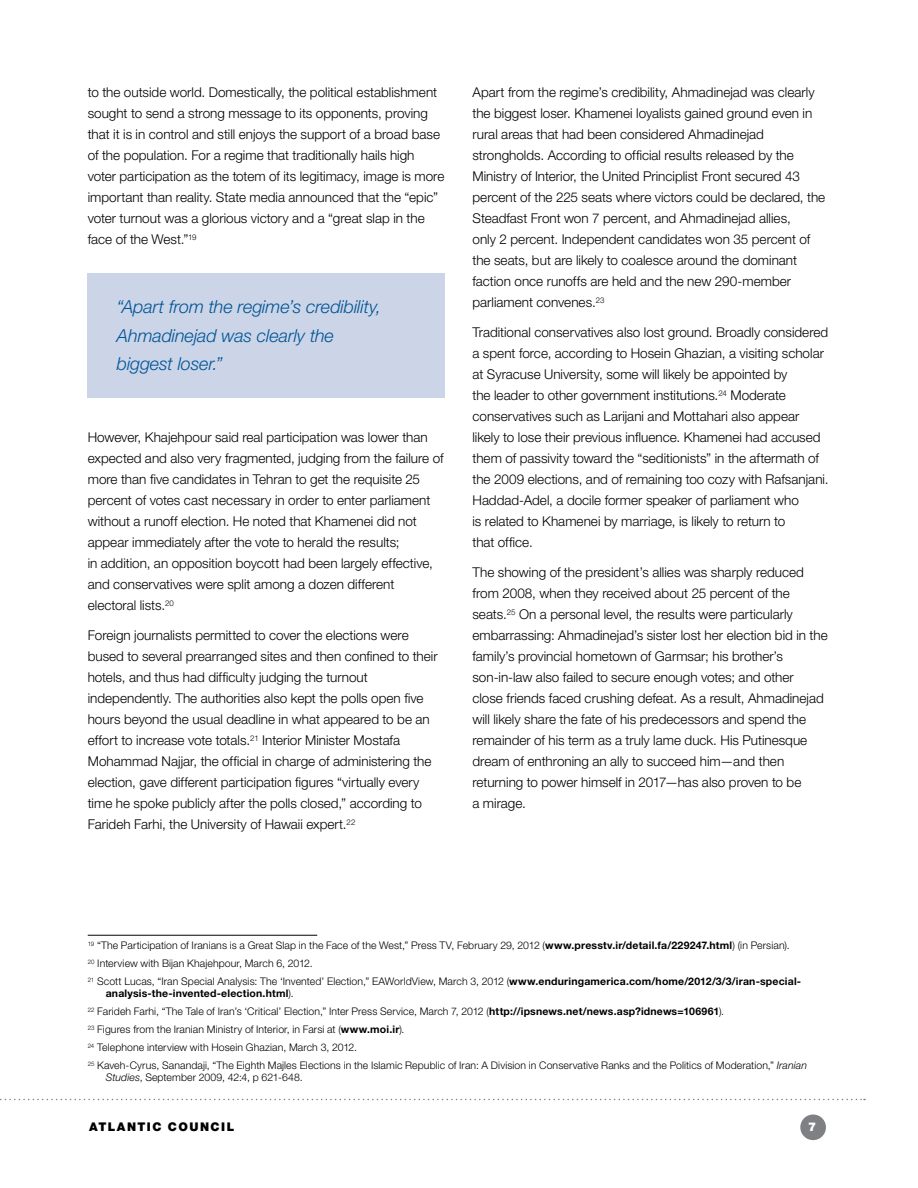
<style>
.page{position:relative;width:918px;height:1188px;background:#fff}
.page>*{position:absolute;margin:0;border:0;box-sizing:border-box;transform-origin:0 0}
.t1{font:italic 300 18px/28.5px "Helvetica Neue LT Std";letter-spacing:-.005em;color:#005596}
.t2{font:300 13.5px/21px "Helvetica Neue LT Std";color:#000}
.t3{font:900 12px "Helvetica Neue LT Std";color:#000}
.t4{font:900 12px "Helvetica Neue LT Std";color:#fff}
.t5{font:300 10.5px/18px "Helvetica Neue LT Std";letter-spacing:.01em;color:#000}
.s1{font-weight:700}
.s2{font-style:italic}
</style>
<div class="page">
<div style="left:800px;top:1114px;width:26px;height:26px;background:#7e8083;border-radius:50%"></div>
<svg style="left:0;top:1099px;width:865px;height:1px"></svg>
<hr style="left:88px;top:935px;width:229px;height:1px;background:#000">
<div style="left:88px;top:274px;width:357px;height:124px;background:#ccd5e8"></div>
<p class="t2" style="left:88px;top:82px;width:358px">to the outside world. Domestically, the political establishment sought to send a strong message to its opponents, proving that it is in control and still enjoys the support of a broad base of the population. For a regime that traditionally hails high voter participation as the totem of its legitimacy, image is more important than reality. State media announced that the “epic” voter turnout was a glorious victory and a “great slap in the face of the West.”<sup>19</sup></p>
<h1 class="t1" style="left:117px;top:293px;width:266px">“Apart from the regime’s credibility,<br>Ahmadinejad was clearly the biggest loser.”</h1>
<p class="t2" style="left:88px;top:427px;width:357px">However, Khajehpour said real participation was lower than expected and also very fragmented, judging from the failure of more than five candidates in Tehran to get the requisite 25 percent of votes cast necessary in order to enter parliament without a runoff election. He noted that Khamenei did not appear immediately after the vote to herald the results;<br>in addition, an opposition boycott had been largely effective, and conservatives were split among a dozen different electoral lists.<sup>20</sup></p>
<p class="t2" style="left:88px;top:625px;width:351px">Foreign journalists permitted to cover the elections were bused to several prearranged sites and then confined to their hotels, and thus had difficulty judging the turnout independently. The authorities also kept the polls open five hours beyond the usual deadline in what appeared to be an effort to increase vote totals.<sup>21</sup> Interior Minister Mostafa Mohammad Najjar, the official in charge of administering the election, gave different participation figures “virtually every time he spoke publicly after the polls closed,” according to Farideh Farhi, the University of Hawaii expert.<sup>22</sup></p>
<p class="t2" style="left:473px;top:82px;width:354px">Apart from the regime’s credibility, Ahmadinejad was clearly the biggest loser. Khamenei loyalists gained ground even in rural areas that had been considered Ahmadinejad strongholds. According to official results released by the Ministry of Interior, the United Principlist Front secured 43 percent of the 225 seats where victors could be declared, the Steadfast Front won 7 percent, and Ahmadinejad allies,<br>only 2 percent. Independent candidates won 35 percent of the seats, but are likely to coalesce around the dominant faction once runoffs are held and the new 290-member parliament convenes.<sup>23</sup></p>
<p class="t2" style="left:472px;top:322px;width:358px">Traditional conservatives also lost ground. Broadly considered a spent force, according to Hosein Ghazian, a visiting scholar at Syracuse University, some will likely be appointed by<br>the leader to other government institutions.<sup>24</sup> Moderate conservatives such as Larijani and Mottahari also appear likely to lose their previous influence. Khamenei had accused them of passivity toward the “seditionists” in the aftermath of the 2009 elections, and of remaining too cozy with Rafsanjani.<br>Haddad-Adel, a docile former speaker of parliament who<br>is related to Khamenei by marriage, is likely to return to<br>that office.</p>
<p class="t2" style="left:472px;top:562px;width:357px">The showing of the president’s allies was sharply reduced from 2008, when they received about 25 percent of the seats.<sup>25</sup> On a personal level, the results were particularly embarrassing: Ahmadinejad’s sister lost her election bid in the family’s provincial hometown of Garmsar; his brother’s son-in-law also failed to secure enough votes; and other<br>close friends faced crushing defeat. As a result, Ahmadinejad will likely share the fate of his predecessors and spend the remainder of his term as a truly lame duck. His Putinesque dream of enthroning an ally to succeed him—and then returning to power himself in 2017—has also proven to be<br>a mirage.</p>
<p class="t5" style="left:88px;top:936px;width:715px"><sup>19</sup> “The Participation of Iranians is a Great Slap in the Face of the West,” Press TV, February 29, 2012 (<span class="s1">www.presstv.ir/detail.fa/229247.html</span>) (in Persian).<br><sup>20</sup> Interview with Bijan Khajehpour, March 6, 2012.<br><sup>21</sup> Scott Lucas, “Iran Special Analysis: The ‘Invented’ Election,” EAWorldView, March 3, 2012 (<span class="s1">www.enduringamerica.com/home/2012/3/3/iran-special-</span></p>
<p class="t5" style="left:88px;top:984px;width:721px;text-indent:18px"><span class="s1">analysis-the-invented-election.html</span>).<br><sup>22</sup> Farideh Farhi, “The Tale of Iran’s ‘Critical’ Election,” Inter Press Service, March 7, 2012 (<span class="s1">http://ipsnews.net/news.asp?idnews=106961</span>).<br><sup>23</sup> Figures from the Iranian Ministry of Interior, in Farsi at (<span class="s1">www.moi.ir</span>).<br><sup>24</sup> Telephone interview with Hosein Ghazian, March 3, 2012.<br><sup>25</sup> Kaveh-Cyrus, Sanandaji, “The Eighth Majles Elections in the Islamic Republic of Iran: A Division in Conservative Ranks and the Politics of Moderation,” <span class="s2">Iranian</span></p>
<p class="t5" style="left:106px;top:1068px;width:199px"><span class="s2">Studies</span>, September 2009, 42:4, p 621-648.</p>
<p class="t3" style="left:89px;top:1120px;width:20px">ATLANTIC</p>
<p class="t3" style="left:168px;top:1120px;width:21px">COUNCI</p>
<p class="t3" style="left:227px;top:1120px;width:9px">L</p>
<p class="t4" style="left:808px;top:1120px;width:10px">7</p>
</div>
